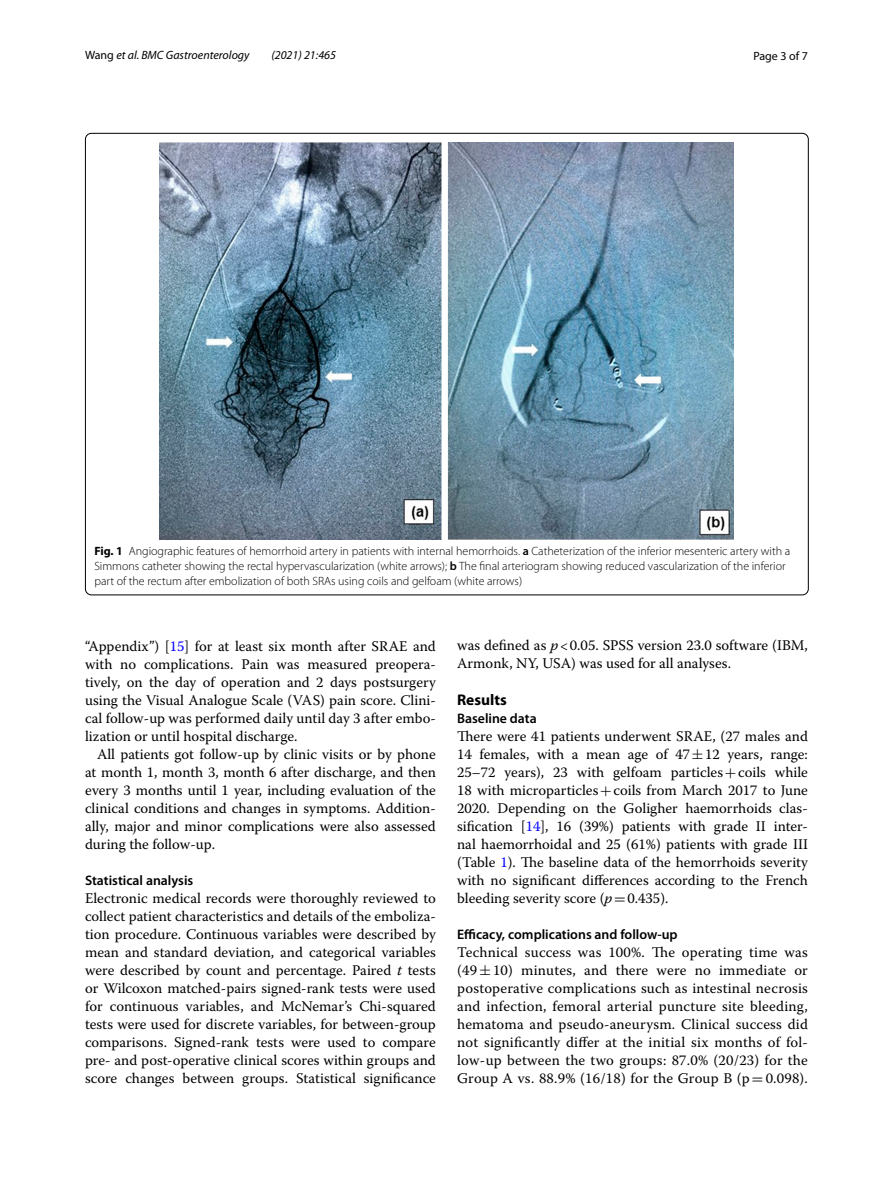
<style>
.page{position:relative;width:893px;height:1187px;background:#fff}
.page>*{position:absolute;margin:0;border:0;box-sizing:border-box;transform-origin:0 0}
.t1{font:700 15.45px "Myriad Pro";color:#000}
.t2{font:14.7px/18px "Warnock Pro";color:#000;text-align:justify}
.t3{font:600 13.8px "Myriad Pro";color:#000}
.t4{font:300 12px/15px "Myriad Pro";color:#000}
.t5{font:italic 12px "Myriad Pro";color:#000}
.t6{font:12px "Myriad Pro";color:#000}
.s1{font-style:normal}
.s2{font-weight:700}
.s3{font-weight:600}
.s4{color:#00f}
.s5{font-style:italic}
.s6{font-family:"MTSY"}
</style>
<div class="page">
<img style="left:160px;top:142px;width:574px;height:397px">
<p class="t5" style="left:85px;top:48px;width:166px"><span class="s1">Wang</span> et al. BMC Gastroenterology</p>
<p class="t5" style="left:271px;top:48px;width:66px">(2021) 21:465</p>
<p class="t6" style="left:753px;top:48px;width:56px">Page 3 of 7</p>
<p class="t4" style="left:94px;top:543px;width:697px"><span class="s2">Fig. 1</span> Angiographic features of hemorrhoid artery in patients with internal hemorrhoids. <span class="s3">a</span> Catheterization of the inferior mesenteric artery with a<br>Simmons catheter showing the rectal hypervascularization (white arrows); <span class="s3">b</span> The final arteriogram showing reduced vascularization of the inferior part of the rectum after embolization of both SRAs using coils and gelfoam (white arrows)</p>
<p class="t2" style="left:85px;top:636px;width:352px">“Appendix”) [<span class="s4">15</span>] for at least six month after SRAE and with no complications. Pain was measured preopera&shy;tively, on the day of operation and 2 days postsurgery using the Visual Analogue Scale (VAS) pain score. Clini&shy;cal follow-up was performed daily until day 3 after embo&shy;lization or until hospital discharge.</p>
<p class="t2" style="left:85px;top:744px;width:352px;text-indent:12px">All patients got follow-up by clinic visits or by phone at month 1, month 3, month 6 after discharge, and then every 3 months until 1 year, including evaluation of the clinical conditions and changes in symptoms. Addition&shy;ally, major and minor complications were also assessed during the follow-up.</p>
<p class="t3" style="left:85px;top:871px;width:110px">Statistical analysis</p>
<p class="t2" style="left:85px;top:888px;width:352px">Electronic medical records were thoroughly reviewed to collect patient characteristics and details of the emboliza&shy;tion procedure. Continuous variables were described by mean and standard deviation, and categorical variables were described by count and percentage. Paired <span class="s5">t</span> tests or Wilcoxon matched-pairs signed-rank tests were used for continuous variables, and McNemar’s Chi-squared tests were used for discrete variables, for between-group comparisons. Signed-rank tests were used to compare pre- and post-operative clinical scores within groups and score changes between groups. Statistical significance</p>
<p class="t2" style="left:457px;top:636px;width:352px">was defined as <span class="s5">p</span>&lt;0.05. SPSS version 23.0 software (IBM,<br>Armonk, NY, USA) was used for all analyses.</p>
<p class="t1" style="left:457px;top:689px;width:51px">Results</p>
<p class="t3" style="left:457px;top:709px;width:81px">Baseline data</p>
<p class="t2" style="left:457px;top:726px;width:352px">There were 41 patients underwent SRAE, (27 males and 14 females, with a mean age of 47<span class="s6">±</span>12 years, range:<br>25–72 years), 23 with gelfoam particles<span class="s6">+</span>coils while 18 with microparticles<span class="s6">+</span>coils from March 2017 to June 2020. Depending on the Goligher haemorrhoids clas&shy;sification [<span class="s4">14</span>], 16 (39%) patients with grade II inter&shy;nal haemorrhoidal and 25 (61%) patients with grade III (Table <span class="s4">1</span>). The baseline data of the hemorrhoids severity with no significant differences according to the French bleeding severity score (<span class="s5">p</span><span class="s6">=</span>0.435).</p>
<p class="t3" style="left:457px;top:925px;width:222px">Efficacy, complications and follow‑up</p>
<p class="t2" style="left:457px;top:942px;width:352px">Technical success was 100%. The operating time was (49<span class="s6">±</span>10) minutes, and there were no immediate or postoperative complications such as intestinal necrosis and infection, femoral arterial puncture site bleeding, hematoma and pseudo-aneurysm. Clinical success did not significantly differ at the initial six months of fol&shy;low-up between the two groups: 87.0% (20/23) for the Group A vs. 88.9% (16/18) for the Group B (p<span class="s6">=</span>0.098).</p>
</div>
